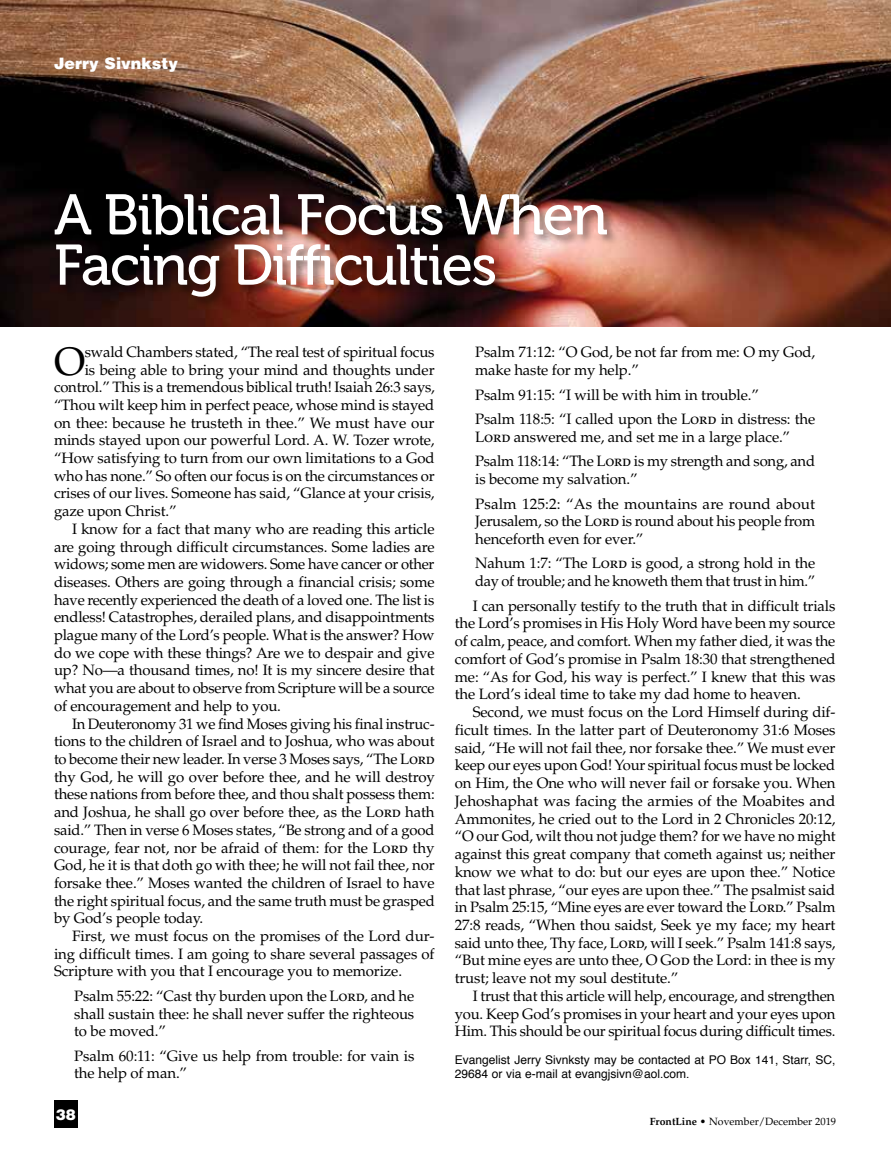
<style>
.page{position:relative;width:891px;height:1161px;background:#fff}
.page>*{position:absolute;margin:0;border:0;box-sizing:border-box;transform-origin:0 0}
.t1{font:57px/50.2px "Museo 500";letter-spacing:-.03em;color:#fff}
.t2{font:39.6px "Palatino";color:#000}
.t3{font:900 15.75px "Helvetica";color:#fff}
.t4{font:15px/17.7px "Palatino";letter-spacing:-.01em;color:#000}
.t5{font:900 15px "Helvetica";color:#fff}
.t6{font:12px/14px "Helvetica";color:#000}
.t7{font:10.5px "Palatino";color:#000}
.s1{font-family:"Palatino SC"}
.s2{font-weight:700}
</style>
<div class="page">
<img style="left:0;top:0;width:891px;height:327px">
<div style="left:54px;top:1100px;width:24px;height:28px;background:#000"></div>
<div style="left:52px;top:192px;width:567px;height:116px;background:#000;opacity:.47"></div>
<p class="t3" style="left:54px;top:53px;width:126px">Jerry Sivnksty</p>
<h1 class="t1" style="left:54px;top:191px;width:556px">A Biblical Focus When<br>Facing Difficulties</h1>
<h2 class="t2" style="left:54px;top:338px;width:33px">O</h2>
<p class="t4" style="left:85px;top:344px;width:351px">swald Chambers stated, “The real test of spiritual focus</p>
<p class="t4" style="left:85px;top:361px;width:351px">is being able to bring your mind and thoughts under</p>
<p class="t4" style="left:54px;top:379px;width:382px">control.” This is a tremendous biblical truth! Isaiah 26:3 says,</p>
<p class="t4" style="left:54px;top:396px;width:382px">“Thou wilt keep him in perfect peace, whose mind is stayed</p>
<p class="t4" style="left:54px;top:414px;width:382px">on thee: because he trusteth in thee.” We must have our</p>
<p class="t4" style="left:54px;top:432px;width:382px">minds stayed upon our powerful Lord. A. W. Tozer wrote,</p>
<p class="t4" style="left:54px;top:449px;width:382px">“How satisfying to turn from our own limitations to a God</p>
<p class="t4" style="left:54px;top:467px;width:382px">who has none.” So often our focus is on the circumstances or</p>
<p class="t4" style="left:54px;top:485px;width:382px">crises of our lives. Someone has said, “Glance at your crisis,</p>
<p class="t4" style="left:54px;top:503px;width:124px">gaze upon Christ.”</p>
<p class="t4" style="left:72px;top:520px;width:364px">I know for a fact that many who are reading this article</p>
<p class="t4" style="left:54px;top:538px;width:382px">are going through difficult circumstances. Some ladies are</p>
<p class="t4" style="left:54px;top:556px;width:382px">widows; some men are widowers. Some have cancer or other</p>
<p class="t4" style="left:54px;top:573px;width:382px">diseases. Others are going through a financial crisis; some</p>
<p class="t4" style="left:54px;top:591px;width:382px">have recently experienced the death of a loved one. The list is</p>
<p class="t4" style="left:54px;top:609px;width:382px">endless! Catastrophes, derailed plans, and disappointments</p>
<p class="t4" style="left:54px;top:626px;width:382px">plague many of the Lord’s people. What is the answer? How</p>
<p class="t4" style="left:54px;top:644px;width:382px">do we cope with these things? Are we to despair and give</p>
<p class="t4" style="left:54px;top:662px;width:382px">up? No—a thousand times, no! It is my sincere desire that</p>
<p class="t4" style="left:54px;top:680px;width:382px">what you are about to observe from Scripture will be a source</p>
<p class="t4" style="left:54px;top:697px;width:229px">of encouragement and help to you.</p>
<p class="t4" style="left:72px;top:715px;width:364px">In Deuteronomy 31 we find Moses giving his final instruc-</p>
<p class="t4" style="left:54px;top:733px;width:382px">tions to the children of Israel and to Joshua, who was about</p>
<p class="t4" style="left:54px;top:750px;width:382px">to become their new leader. In verse 3 Moses says, “The <span class="s1">Lord</span></p>
<p class="t4" style="left:54px;top:768px;width:382px">thy God, he will go over before thee, and he will destroy</p>
<p class="t4" style="left:54px;top:786px;width:382px">these nations from before thee, and thou shalt possess them:</p>
<p class="t4" style="left:54px;top:803px;width:382px">and Joshua, he shall go over before thee, as the <span class="s1">Lord</span> hath</p>
<p class="t4" style="left:54px;top:821px;width:382px">said.” Then in verse 6 Moses states, “Be strong and of a good</p>
<p class="t4" style="left:54px;top:839px;width:382px">courage, fear not, nor be afraid of them: for the <span class="s1">Lord</span> thy</p>
<p class="t4" style="left:54px;top:857px;width:382px">God, he it is that doth go with thee; he will not fail thee, nor</p>
<p class="t4" style="left:54px;top:874px;width:382px">forsake thee.” Moses wanted the children of Israel to have</p>
<p class="t4" style="left:54px;top:892px;width:382px">the right spiritual focus, and the same truth must be grasped</p>
<p class="t4" style="left:54px;top:910px;width:151px">by God’s people today.</p>
<p class="t4" style="left:72px;top:927px;width:364px">First, we must focus on the promises of the Lord dur-</p>
<p class="t4" style="left:54px;top:945px;width:382px">ing difficult times. I am going to share several passages of</p>
<p class="t4" style="left:54px;top:963px;width:350px">Scripture with you that I encourage you to memorize.</p>
<p class="t4" style="left:74px;top:987px;width:342px;text-align:justify">Psalm 55:22: “Cast thy burden upon the <span class="s1">Lord</span>, and he shall sustain thee: he shall never suffer the righteous to be moved.”</p>
<p class="t4" style="left:74px;top:1047px;width:342px">Psalm 60:11: “Give us help from trouble: for vain is the help of man.”</p>
<p class="t5" style="left:56px;top:1105px;width:22px">38</p>
<p class="t4" style="left:475px;top:344px;width:342px">Psalm 71:12: “O God, be not far from me: O my God, make haste for my help.”</p>
<p class="t4" style="left:475px;top:383px;width:342px;line-height:24.5px">Psalm 91:15: “I will be with him in trouble.”<br>Psalm 118:5: “I called upon the <span class="s1">Lord</span> in distress: the</p>
<p class="t4" style="left:475px;top:425px;width:342px;line-height:24.5px"><span class="s1">Lord</span> answered me, and set me in a large place.”<br>Psalm 118:14: “The <span class="s1">Lord</span> is my strength and song, and</p>
<p class="t4" style="left:475px;top:467px;width:341px;line-height:24.5px">is become my salvation.”<br>Psalm 125:2: “As the mountains are round about</p>
<p class="t4" style="left:475px;top:513px;width:342px">Jerusalem, so the <span class="s1">Lord</span> is round about his people from henceforth even for ever.”</p>
<p class="t4" style="left:475px;top:555px;width:342px">Nahum 1:7: “The <span class="s1">Lord</span> is good, a strong hold in the day of trouble; and he knoweth them that trust in him.”</p>
<p class="t4" style="left:455px;top:597px;width:382px;text-align:justify;text-indent:18px">I can personally testify to the truth that in difficult trials the Lord’s promises in His Holy Word have been my source of calm, peace, and comfort. When my father died, it was the comfort of God’s promise in Psalm 18:30 that strengthened me: “As for God, his way is perfect.” I knew that this was the Lord’s ideal time to take my dad home to heaven.</p>
<p class="t4" style="left:455px;top:703px;width:382px;text-align:justify;text-indent:18px">Second, we must focus on the Lord Himself during dif&shy;ficult times. In the latter part of Deuteronomy 31:6 Moses said, “He will not fail thee, nor forsake thee.” We must ever keep our eyes upon God! Your spiritual focus must be locked on Him, the One who will never fail or forsake you. When Jehoshaphat was facing the armies of the Moabites and Ammonites, he cried out to the Lord in 2 Chronicles 20:12, “O our God, wilt thou not judge them? for we have no might against this great company that cometh against us; neither know we what to do: but our eyes are upon thee.” Notice that last phrase, “our eyes are upon thee.” The psalmist said in Psalm 25:15, “Mine eyes are ever toward the <span class="s1">Lord</span>.” Psalm 27:8 reads, “When thou saidst, Seek ye my face; my heart said unto thee, Thy face, <span class="s1">Lord</span>, will I seek.” Psalm 141:8 says, “But mine eyes are unto thee, O <span class="s1">God</span> the Lord: in thee is my trust; leave not my soul destitute.”</p>
<p class="t4" style="left:455px;top:987px;width:382px;text-align:justify;text-indent:18px">I trust that this article will help, encourage, and strengthen you. Keep God’s promises in your heart and your eyes upon Him. This should be our spiritual focus during difficult times.</p>
<p class="t6" style="left:455px;top:1054px;width:382px">Evangelist Jerry Sivnksty may be contacted at PO Box 141, Starr, SC,<br>29684 or via e-mail at evangjsivn@aol.com.</p>
<p class="t7" style="left:650px;top:1115px;width:188px"><span class="s2">FrontLine</span> • November/December 2019</p>
</div>
